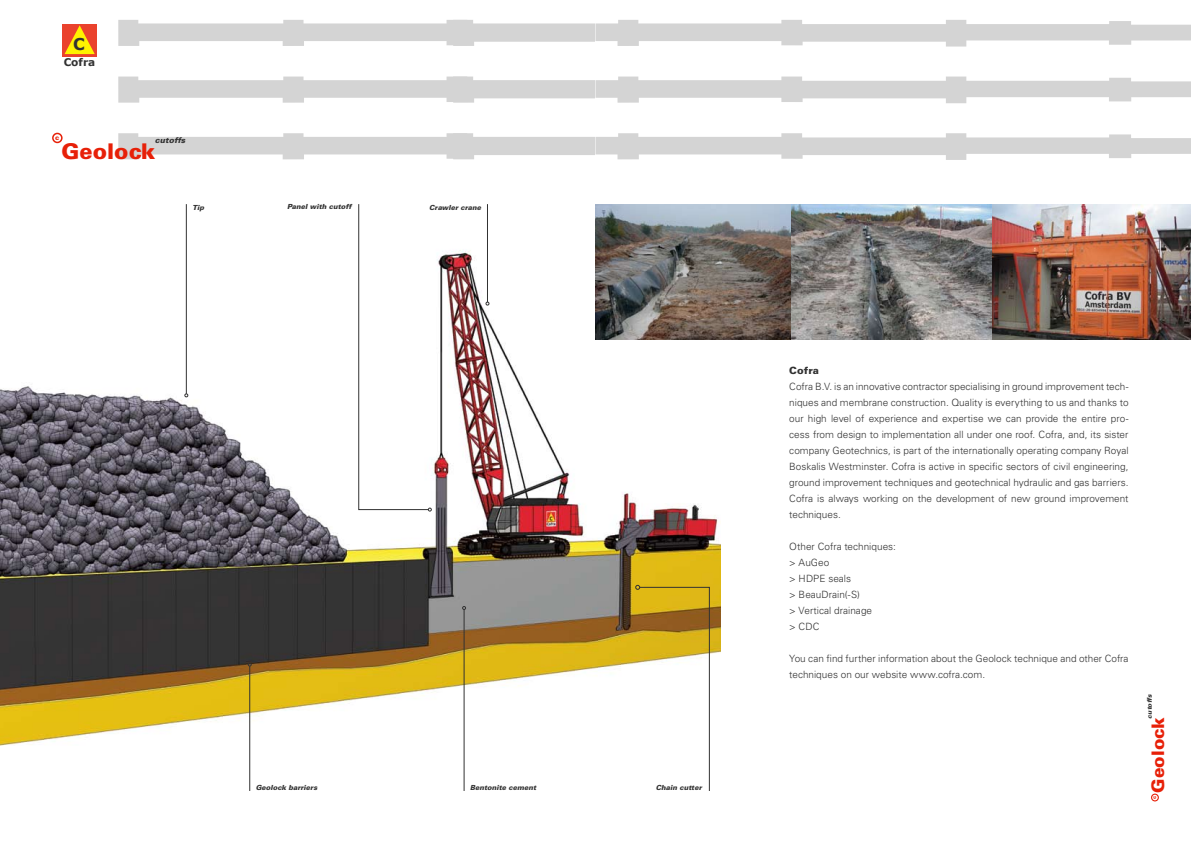
<style>
.page{position:relative;width:1191px;height:842px;background:#fff}
.page>*{position:absolute;margin:0;border:0;box-sizing:border-box;transform-origin:0 0}
.t1{font:900 21.6px "Univers LT";color:#e72008}
.t2{font:900 17.3px "Univers LT";color:#e72008}
.t3{font:700 16.3px "Verdana";color:#323232}
.t4{font:700 10.6px "Verdana";color:#323232}
.t5{font:300 10px/16px "Univers LT";color:#323232}
.t6{font:900 10px "Univers LT";letter-spacing:.01em;color:#323232}
.t7{font:italic 900 8px "Univers LT";color:#323232}
.t8{font:italic 900 7px "Univers LT";color:#323232}
.t9{font:900 6.8px "Univers LT";color:#e72008}
.t10{font:italic 900 6.4px "Univers LT";color:#323232}
.t11{font:900 5.1px "Univers LT";color:#e72008}
</style>
<div class="page">
<div style="left:63px;top:24px;width:34px;height:33px;background:linear-gradient(to right,#eb5129,#eb4c2a)"></div>
<svg style="left:65px;top:25px;width:30px;height:29px"></svg>
<div style="left:1151px;top:794px;width:7px;height:7px;border:1px solid #e72008;border-radius:50%"></div>
<svg style="left:118px;top:133px;width:1073px;height:27px"></svg>
<svg style="left:118px;top:77px;width:1073px;height:26px"></svg>
<svg style="left:118px;top:20px;width:1073px;height:27px"></svg>
<img style="left:0;top:239px;width:720px;height:506px">
<div style="left:52px;top:133px;width:11px;height:10px;border:2px solid #e72008;border-radius:50%"></div>
<img style="left:595px;top:204px;width:387px;height:136px">
<img style="left:982px;top:204px;width:209px;height:136px">
<hr style="left:186px;top:204px;width:1px;height:190px;background:#323232">
<svg style="left:184px;top:393px;width:4px;height:4px"></svg>
<hr style="left:487px;top:204px;width:1px;height:98px;background:#323232">
<svg style="left:485px;top:302px;width:4px;height:3px"></svg>
<svg style="left:358px;top:204px;width:74px;height:307px"></svg>
<hr style="left:464px;top:609px;width:1px;height:182px;background:#323232">
<svg style="left:462px;top:606px;width:4px;height:4px"></svg>
<svg style="left:635px;top:585px;width:75px;height:206px"></svg>
<hr style="left:249px;top:666px;width:1px;height:125px;background:#323232">
<svg style="left:248px;top:663px;width:4px;height:3px"></svg>
<h3 class="t3" style="left:73px;top:34px;width:13px">C</h3>
<p class="t4" style="left:64px;top:55px;width:33px">Cofra</p>
<p class="t9" style="left:55px;top:133px;width:6px">c</p>
<p class="t7" style="left:155px;top:135px;width:32px">cutoffs</p>
<h1 class="t1" style="left:61px;top:138px;width:95px">Geolock</h1>
<p class="t8" style="left:192px;top:203px;width:13px">Tip</p>
<p class="t8" style="left:287px;top:202px;width:66px">Panel with cutoff</p>
<p class="t8" style="left:429px;top:203px;width:53px">Crawler crane</p>
<p class="t8" style="left:256px;top:783px;width:63px">Geolock barriers</p>
<p class="t8" style="left:470px;top:783px;width:68px">Bentonite cement</p>
<p class="t8" style="left:656px;top:783px;width:48px">Chain cutter</p>
<p class="t6" style="left:789px;top:364px;width:31px">Cofra</p>
<p class="t5" style="left:789px;top:379px;width:341px;text-align:justify">Cofra B.V. is an innovative contractor specialising in ground improvement tech&shy;niques and membrane construction. Quality is everything to us and thanks to our high level of experience and expertise we can provide the entire pro&shy;cess from design to implementation all under one roof. Cofra, and, its sister company Geotechnics, is part of the internationally operating company Royal Boskalis Westminster. Cofra is active in specific sectors of civil engineering, ground improvement techniques and geotechnical hydraulic and gas barriers.<br>Cofra is always working on the development of new ground improvement techniques.</p>
<p class="t5" style="left:789px;top:539px;width:108px">Other Cofra techniques: &gt; AuGeo<br>&gt; HDPE seals<br>&gt; BeauDrain(-S)<br>&gt; Vertical drainage<br>&gt; CDC</p>
<p class="t5" style="left:789px;top:651px;width:341px">You can find further information about the Geolock technique and other Cofra techniques on our website www.cofra.com.</p>
<p class="t10" style="left:1145px;top:719px;width:26px;rotate:-90deg">cutoffs</p>
<h2 class="t2" style="left:1147px;top:793px;width:77px;rotate:-90deg">Geolock</h2>
<p class="t11" style="left:1151px;top:799px;width:5px;rotate:-90deg">c</p>
</div>
